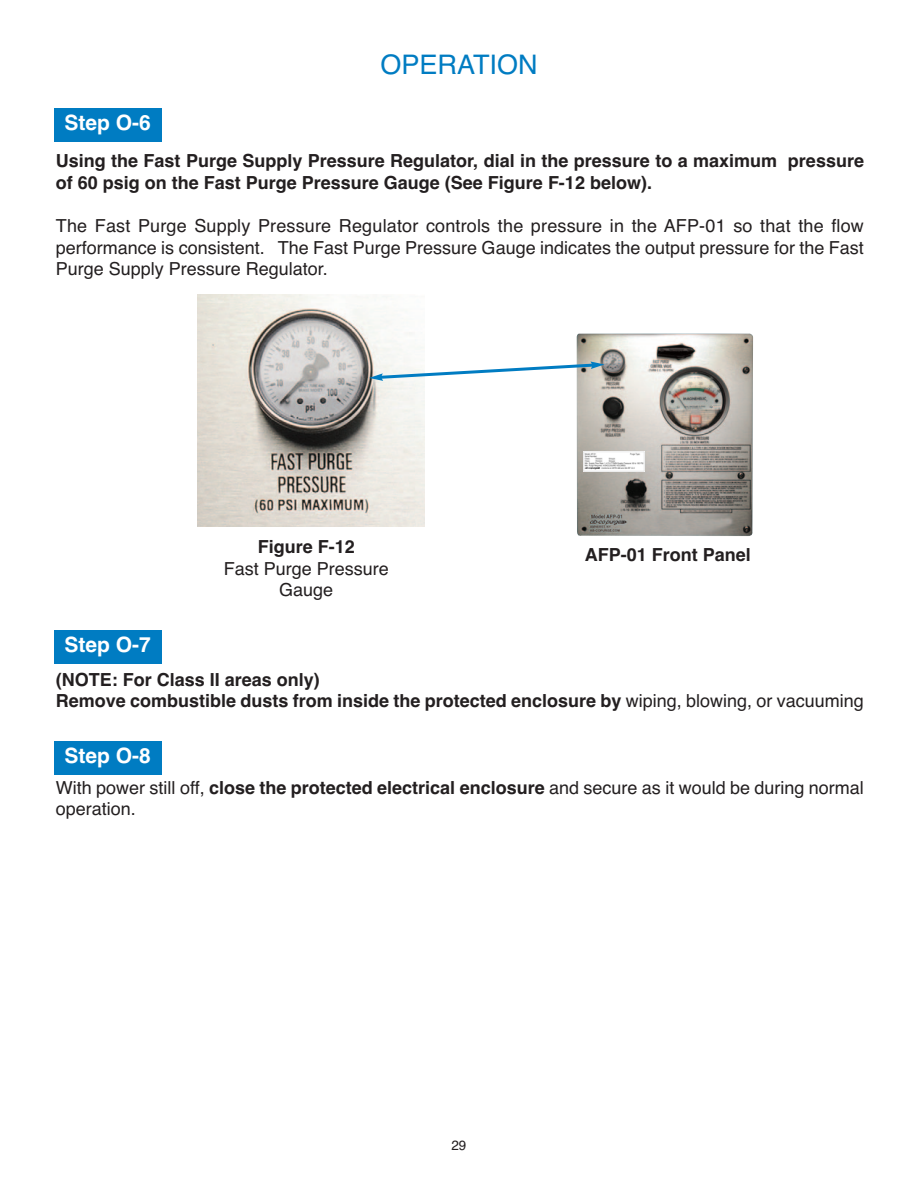
<style>
.page{position:relative;width:918px;height:1188px;background:#fff}
.page>*{position:absolute;margin:0;border:0;box-sizing:border-box;transform-origin:0 0}
.t1{font:27px "Helvetica";color:#007cc2}
.t2{font:700 21px "Helvetica";color:#fff}
.t3{font:18px/21.6px "Helvetica";color:#231f20;text-align:justify}
.t4{font:700 18px/21.6px "Helvetica";color:#231f20}
.t5{font:13.5px "Helvetica";color:#231f20}
.s1{font-weight:400}
.s2{font-weight:700}
</style>
<div class="page">
<img style="left:577px;top:334px;width:176px;height:203px">
<img style="left:584px;top:451px;width:60px;height:20px">
<div style="left:54px;top:108px;width:107px;height:33px;background:#007cc2"></div>
<div style="left:54px;top:630px;width:107px;height:34px;background:#007cc2"></div>
<div style="left:54px;top:741px;width:107px;height:33px;background:#007cc2"></div>
<img style="left:197px;top:295px;width:228px;height:231px">
<svg style="left:369px;top:362px;width:236px;height:19px"></svg>
<p class="t2" style="left:64px;top:115px;width:88px">Step O-6</p>
<p class="t1" style="left:380px;top:55px;width:159px">OPERATION</p>
<p class="t4" style="left:56px;top:152px;width:810px">Using the Fast Purge Supply Pressure Regulator, dial in the pressure to a maximum pressure of 60 psig on the Fast Purge Pressure Gauge (See Figure F-12 below).</p>
<p class="t3" style="left:56px;top:217px;width:810px">The Fast Purge Supply Pressure Regulator controls the pressure in the AFP-01 so that the flow performance is consistent. The Fast Purge Pressure Gauge indicates the output pressure for the Fast Purge Supply Pressure Regulator.</p>
<p class="t2" style="left:64px;top:637px;width:88px">Step O-7</p>
<p class="t4" style="left:258px;top:538px;width:99px">Figure F-12</p>
<p class="t3" style="left:224px;top:559px;width:167px;text-align:center">Fast Purge Pressure<br>Gauge</p>
<p class="t4" style="left:585px;top:546px;width:168px">AFP-01 Front Panel</p>
<p class="t4" style="left:56px;top:670px;width:266px">(NOTE: For Class II areas only)</p>
<p class="t4" style="left:56px;top:692px;width:810px">Remove combustible dusts from inside the protected enclosure by <span class="s1">wiping, blowing, or vacuuming</span></p>
<p class="t2" style="left:64px;top:748px;width:88px">Step O-8</p>
<p class="t3" style="left:56px;top:778px;width:810px">With power still off, <span class="s2">close the protected electrical enclosure</span> and secure as it would be during normal operation.</p>
<p class="t5" style="left:451px;top:1140px;width:17px">29</p>
</div>
